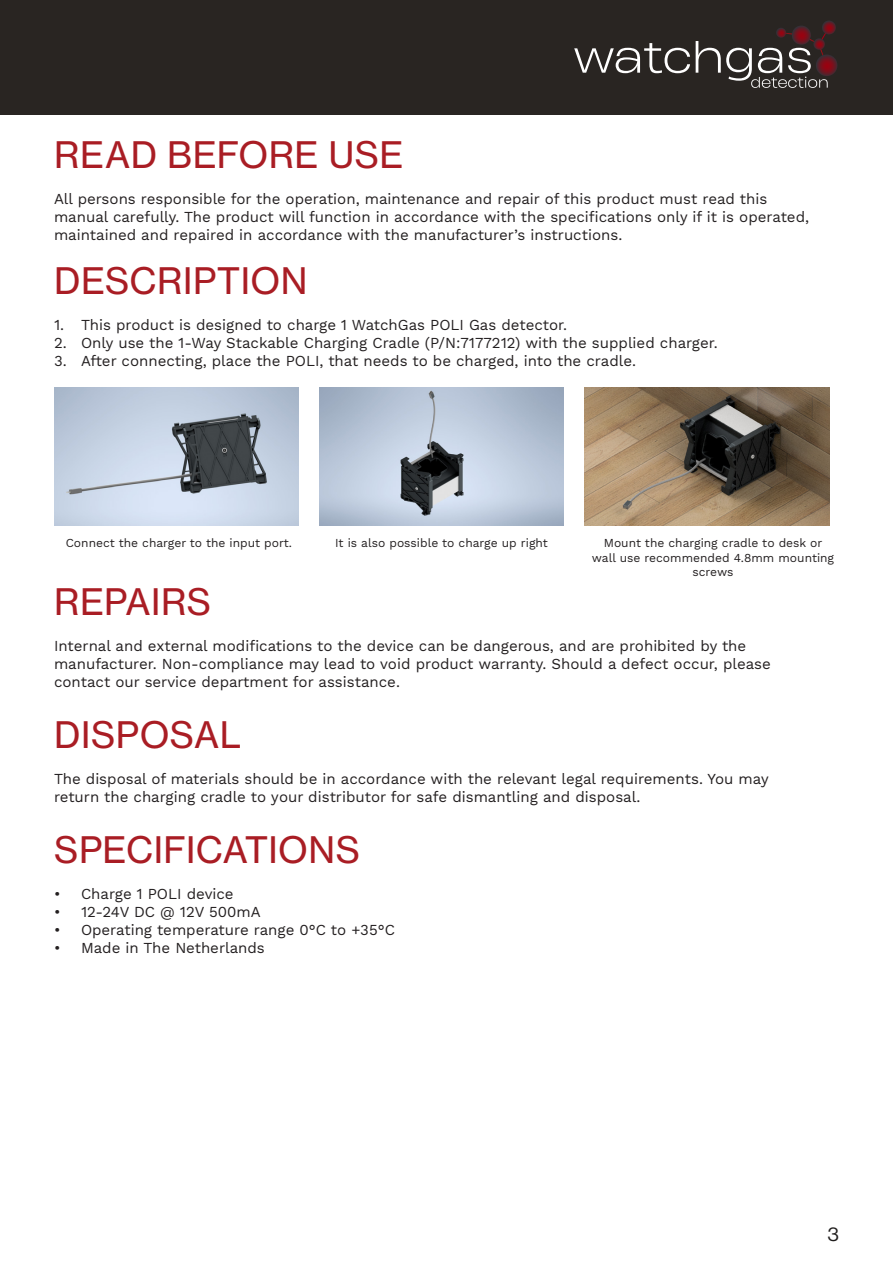
<style>
.page{position:relative;width:893px;height:1263px;background:#fff}
.page>*{position:absolute;margin:0;border:0;box-sizing:border-box;transform-origin:0 0}
.t1{font:36px "N Haas Grotesk TX Pro 55 Rg";letter-spacing:.015em;color:#a91d24}
.t2{font:19.5px "N Haas Grotesk DS Pro 55 Rg";color:#1f1d1c}
.t3{font:15px "Work Sans";color:#231f20}
.t4{font:12px/14.4px "Work Sans";color:#231f20;text-align:center}
</style>
<div class="page">
<div style="left:0;top:0;width:893px;height:115px;background:#292522"></div>
<svg style="left:574px;top:43px;width:116px;height:30px"></svg>
<svg style="left:696px;top:21px;width:143px;height:67px;background:#473c3a"></svg>
<img style="left:54px;top:387px;width:245px;height:138px">
<img style="left:319px;top:387px;width:245px;height:138px">
<img style="left:584px;top:387px;width:245px;height:138px">
<p class="t1" style="left:54px;top:133px;width:351px">READ BEFORE USE</p>
<p class="t3" style="left:54px;top:190px;width:715px">All persons responsible for the operation, maintenance and repair of this product must read this</p>
<p class="t3" style="left:54px;top:208px;width:757px">manual carefully. The product will function in accordance with the specifications only if it is operated,</p>
<p class="t3" style="left:54px;top:226px;width:570px">maintained and repaired in accordance with the manufacturer’s instructions.</p>
<p class="t1" style="left:54px;top:259px;width:255px">DESCRIPTION</p>
<p class="t3" style="left:54px;top:316px;width:515px">1. This product is designed to charge 1 WatchGas POLI Gas detector.</p>
<p class="t3" style="left:54px;top:334px;width:665px">2. Only use the 1-Way Stackable Charging Cradle (P/N:7177212) with the supplied charger.</p>
<p class="t3" style="left:54px;top:352px;width:584px">3. After connecting, place the POLI, that needs to be charged, into the cradle.</p>
<p class="t4" style="left:66px;top:536px;width:228px">Connect the charger to the input port.</p>
<p class="t4" style="left:335px;top:536px;width:214px">It is also possible to charge up right</p>
<p class="t4" style="left:592px;top:536px;width:244px">Mount the charging cradle to desk or wall use recommended 4.8mm mounting screws</p>
<p class="t1" style="left:54px;top:580px;width:158px">REPAIRS</p>
<p class="t3" style="left:54px;top:637px;width:694px">Internal and external modifications to the device can be dangerous, and are prohibited by the</p>
<p class="t3" style="left:54px;top:655px;width:718px">manufacturer. Non-compliance may lead to void product warranty. Should a defect occur, please</p>
<p class="t3" style="left:54px;top:673px;width:347px">contact our service department for assistance.</p>
<p class="t1" style="left:54px;top:713px;width:188px">DISPOSAL</p>
<p class="t3" style="left:54px;top:770px;width:716px">The disposal of materials should be in accordance with the relevant legal requirements. You may</p>
<p class="t3" style="left:54px;top:788px;width:588px">return the charging cradle to your distributor for safe dismantling and disposal.</p>
<p class="t1" style="left:54px;top:828px;width:307px">SPECIFICATIONS</p>
<p class="t3" style="left:54px;top:885px;width:181px">• Charge 1 POLI device</p>
<p class="t3" style="left:54px;top:903px;width:208px">• 12-24V DC @ 12V 500mA</p>
<p class="t3" style="left:54px;top:921px;width:342px">• Operating temperature range 0°C to +35°C</p>
<p class="t3" style="left:54px;top:939px;width:212px">• Made in The Netherlands</p>
<h2 class="t2" style="left:828px;top:1223px;width:13px">3</h2>
</div>
